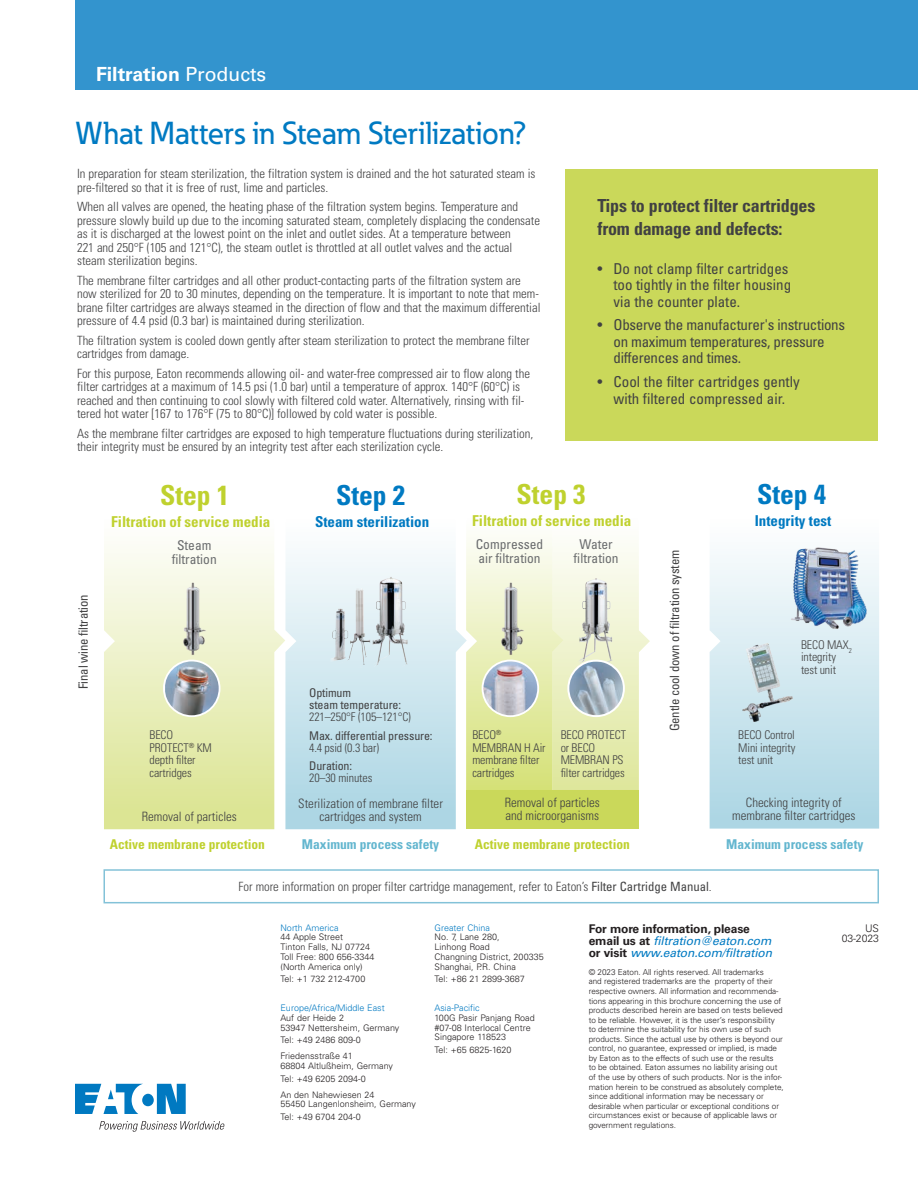
<style>
.page{position:relative;width:918px;height:1188px;background:#fff}
.page>*{position:absolute;margin:0;border:0;box-sizing:border-box;transform-origin:0 0}
.t1{font:500 31.5px "Eaton";color:#007ac2}
.t2{font:700 condensed 27.6px "Univers LT Std";color:#bfd12e}
.t3{font:700 condensed 27.6px "Univers LT Std";color:#007ac2}
.t4{font:700 19.5px "Univers LT Std";color:#fff}
.t5{font:700 condensed 18px/22.5px "Univers LT Std";letter-spacing:-.01em;color:#414142}
.t6{font:condensed 15px/16.5px "Univers LT Std";letter-spacing:-.005em;color:#414142}
.t7{font:700 condensed 15px "Univers LT Std";color:#bfd12e}
.t8{font:700 condensed 15px "Univers LT Std";color:#0079c1}
.t9{font:condensed 13.5px/14.2px "Univers LT Std";color:#6a6c6e;text-align:center}
.t10{font:700 condensed 13.5px "Univers LT Std";color:#bfd12e}
.t11{font:700 condensed 13.5px "Univers LT Std";color:#63b6cf}
.t12{font:300 condensed 12.9px/12.8px "Univers LT Std";color:#414142;text-align:center}
.t13{font:300 condensed 12.75px/13.5px "Univers LT Std";letter-spacing:-.005em;color:#414142}
.t14{font:condensed 12.75px "Univers LT Std";letter-spacing:-.01em;color:#414142}
.t15{font:300 condensed 12px/12.8px "Univers LT Std";letter-spacing:-.01em;color:#414142}
.t16{font:italic 12px/12px "Univers LT Std";letter-spacing:-.01em;color:#007ac2}
.t17{font:condensed 12px/12px "Univers LT Std";letter-spacing:-.01em;color:#414142}
.t18{font:300 10.5px/10.5px "Univers LT Std";letter-spacing:-.01em;color:#231f20;text-align:right}
.t19{font:300 9px/9.8px "Univers LT Std";color:#231f20}
.t20{font:300 9px "Univers LT Std";color:#0079c1}
.t21{font:300 8.25px/9.6px "Univers LT Std";letter-spacing:-.005em;color:#231f20}
.s1{font-weight:400}
.s2{font-weight:700;font-style:normal;color:#231f20}
</style>
<div class="page">
<div style="left:75px;top:0;width:843px;height:90px;background:#3394ce"></div>
<div style="left:104px;top:869px;width:775px;height:34px;border:2px solid #83c2d8"></div>
<div style="left:565px;top:169px;width:313px;height:272px;background:#cad85a"></div>
<svg style="left:710px;top:555px;width:169px;height:274px;background:#c9e4ed"></svg>
<svg style="left:710px;top:630px;width:11px;height:22px"></svg>
<svg style="left:285px;top:554px;width:170px;height:275px;background:#cbe2eb"></svg>
<img style="left:376px;top:577px;width:14px;height:55px">
<svg style="left:285px;top:630px;width:11px;height:22px"></svg>
<svg style="left:104px;top:546px;width:181px;height:283px;background:#ebf0c3"></svg>
<img style="left:175px;top:577px;width:34px;height:80px">
<img style="left:162px;top:659px;width:59px;height:59px">
<svg style="left:104px;top:630px;width:11px;height:22px"></svg>
<svg style="left:455px;top:538px;width:195px;height:291px"></svg>
<img style="left:789px;top:547px;width:82px;height:83px">
<img style="left:725px;top:633px;width:79px;height:90px">
<svg style="left:75px;top:1084px;width:111px;height:30px"></svg>
<svg style="left:99px;top:1121px;width:126px;height:11px"></svg>
<h3 class="t4" style="left:96px;top:63px;width:172px">Filtration <span class="s1">Products</span></h3>
<h1 class="t1" style="left:75px;top:113px;width:453px">What Matters in Steam Sterilization?</h1>
<p class="t13" style="left:77px;top:167px;width:460px">In preparation for steam sterilization, the filtration system is drained and the hot saturated steam is pre-filtered so that it is free of rust, lime and particles.</p>
<p class="t13" style="left:77px;top:200px;width:464px">When all valves are opened, the heating phase of the filtration system begins. Temperature and pressure slowly build up due to the incoming saturated steam, completely displacing the condensate as it is discharged at the lowest point on the inlet and outlet sides. At a temperature between<br>221 and 250°F (105 and 121°C), the steam outlet is throttled at all outlet valves and the actual steam sterilization begins.</p>
<p class="t13" style="left:77px;top:274px;width:465px">The membrane filter cartridges and all other product-contacting parts of the filtration system are now sterilized for 20 to 30 minutes, depending on the temperature. It is important to note that mem&shy;brane filter cartridges are always steamed in the direction of flow and that the maximum differential pressure of 4.4 psid (0.3 bar) is maintained during sterilization.</p>
<p class="t13" style="left:77px;top:334px;width:454px">The filtration system is cooled down gently after steam sterilization to protect the membrane filter cartridges from damage.</p>
<p class="t13" style="left:77px;top:367px;width:454px">For this purpose, Eaton recommends allowing oil- and water-free compressed air to flow along the filter cartridges at a maximum of 14.5 psi (1.0 bar) until a temperature of approx. 140°F (60°C) is reached and then continuing to cool slowly with filtered cold water. Alternatively, rinsing with fil&shy;tered hot water [167 to 176°F (75 to 80°C)] followed by cold water is possible.</p>
<p class="t13" style="left:77px;top:427px;width:458px">As the membrane filter cartridges are exposed to high temperature fluctuations during sterilization, their integrity must be ensured by an integrity test after each sterilization cycle.</p>
<h3 class="t5" style="left:598px;top:194px;width:219px">Tips to protect filter cartridges from damage and defects:</h3>
<p class="t6" style="left:614px;top:260px;width:179px;text-indent:-16px">• Do not clamp filter cartridges too tightly in the filter housing via the counter plate.</p>
<p class="t6" style="left:614px;top:317px;width:233px;text-indent:-16px">• Observe the manufacturer's instructions on maximum temperatures, pressure differences and times.</p>
<p class="t6" style="left:598px;top:373px;width:204px;text-align:center">• Cool the filter cartridges gently with filtered compressed air.</p>
<h2 class="t2" style="left:160px;top:478px;width:70px">Step 1</h2>
<h2 class="t3" style="left:336px;top:478px;width:70px">Step 2</h2>
<h2 class="t2" style="left:517px;top:477px;width:70px">Step 3</h2>
<h2 class="t3" style="left:757px;top:477px;width:70px">Step 4</h2>
<p class="t14" style="left:75px;top:689px;width:96px;rotate:-90deg">Final wine filtration</p>
<p class="t7" style="left:111px;top:512px;width:161px">Filtration of service media</p>
<p class="t8" style="left:315px;top:513px;width:116px">Steam sterilization</p>
<p class="t7" style="left:472px;top:512px;width:161px">Filtration of service media</p>
<p class="t8" style="left:755px;top:512px;width:78px">Integrity test</p>
<p class="t9" style="left:172px;top:538px;width:46px">Steam filtration</p>
<p class="t15" style="left:150px;top:728px;width:64px">BECO<br>PROTECT<sup>®</sup> KM depth filter cartridges</p>
<p class="t12" style="left:142px;top:810px;width:97px">Removal of particles</p>
<p class="t9" style="left:476px;top:537px;width:69px;text-align:left">Compressed air filtration</p>
<p class="t9" style="left:574px;top:537px;width:46px">Water filtration</p>
<p class="t17" style="left:309px;top:687px;width:93px">Optimum<br>steam temperature:</p>
<p class="t15" style="left:309px;top:711px;width:103px">221–250°F (105–121°C)</p>
<p class="t17" style="left:309px;top:729px;width:125px">Max. differential pressure:</p>
<p class="t15" style="left:309px;top:741px;width:71px">4.4 psid (0.3 bar)</p>
<p class="t17" style="left:309px;top:759px;width:45px">Duration:</p>
<p class="t15" style="left:309px;top:771px;width:65px">20–30 minutes</p>
<p class="t12" style="left:298px;top:797px;width:146px">Sterilization of membrane filter cartridges and system</p>
<p class="t15" style="left:472px;top:728px;width:75px">BECO<sup>®<br></sup>MEMBRAN H Air membrane filter cartridges</p>
<p class="t15" style="left:561px;top:728px;width:67px">BECO PROTECT or BECO<br>MEMBRAN PS filter cartridges</p>
<p class="t12" style="left:505px;top:797px;width:97px;text-align:left">Removal of particles and microorganisms</p>
<p class="t14" style="left:667px;top:731px;width:183px;rotate:-90deg">Gentle cool down of filtration system</p>
<p class="t15" style="left:801px;top:638px;width:52px">BECO MAX<sub>2 </sub>integrity test unit</p>
<p class="t15" style="left:738px;top:728px;width:59px;text-align:justify">BECO Control Mini integrity test unit</p>
<p class="t12" style="left:732px;top:797px;width:125px">Checking integrity of membrane filter cartridges</p>
<p class="t10" style="left:110px;top:836px;width:157px">Active membrane protection</p>
<p class="t11" style="left:302px;top:836px;width:139px">Maximum process safety</p>
<p class="t10" style="left:475px;top:836px;width:157px">Active membrane protection</p>
<p class="t11" style="left:726px;top:836px;width:139px">Maximum process safety</p>
<p class="t13" style="left:239px;top:880px;width:475px">For more information on proper filter cartridge management, refer to Eaton’s <span class="s1">Filter Cartridge Manual</span>.</p>
<p class="t20" style="left:280px;top:922px;width:60px">North America</p>
<p class="t19" style="left:280px;top:932px;width:95px">44 Apple Street<br>Tinton Falls, NJ 07724<br>Toll Free: 800 656-3344 (North America only)</p>
<p class="t19" style="left:280px;top:974px;width:86px">Tel: +1 732 212-4700</p>
<p class="t20" style="left:280px;top:1003px;width:106px">Europe/Africa/Middle East</p>
<p class="t19" style="left:280px;top:1013px;width:120px">Auf der Heide 2<br>53947 Nettersheim, Germany</p>
<p class="t19" style="left:280px;top:1032px;width:82px;line-height:16.2px">Tel: +49 2486 809-0<br>Friedensstraße 41</p>
<p class="t19" style="left:280px;top:1060px;width:114px;line-height:12.5px">68804 Altlußheim, Germany<br>Tel: +49 6205 2094-0</p>
<p class="t19" style="left:280px;top:1090px;width:137px">An den Nahewiesen 24<br>55450 Langenlonsheim, Germany</p>
<p class="t19" style="left:280px;top:1112px;width:82px">Tel: +49 6704 204-0</p>
<p class="t20" style="left:435px;top:922px;width:57px">Greater China</p>
<p class="t19" style="left:435px;top:932px;width:111px">No. 7, Lane 280,<br>Linhong Road<br>Changning District, 200335<br>Shanghai, P.R. China</p>
<p class="t19" style="left:435px;top:974px;width:92px">Tel: +86 21 2899-3687</p>
<p class="t20" style="left:435px;top:1003px;width:47px">Asia-Pacific</p>
<p class="t19" style="left:435px;top:1013px;width:102px">100G Pasir Panjang Road #07-08 Interlocal Centre<br>Singapore 118523</p>
<p class="t19" style="left:435px;top:1045px;width:79px">Tel: +65 6825-1620</p>
<p class="t16" style="left:589px;top:923px;width:185px"><span class="s2">For more information, please email us at</span> filtration@eaton.com <span class="s2">or visit</span> www.eaton.com/filtration</p>
<p class="t21" style="left:589px;top:967px;width:197px">© 2023 Eaton. All rights reserved. All trademarks<br>and registered trademarks are the property of their respective owners. All information and recommenda&shy;tions appearing in this brochure concerning the use of products described herein are based on tests believed to be reliable. However, it is the user’s responsibility to determine the suitability for his own use of such products. Since the actual use by others is beyond our control, no guarantee, expressed or implied, is made by Eaton as to the effects of such use or the results<br>to be obtained. Eaton assumes no liability arising out of the use by others of such products. Nor is the infor&shy;mation herein to be construed as absolutely complete, since additional information may be necessary or desirable when particular or exceptional conditions or circumstances exist or because of applicable laws or government regulations.</p>
<p class="t18" style="left:842px;top:923px;width:39px">US<br>03-2023</p>
</div>
